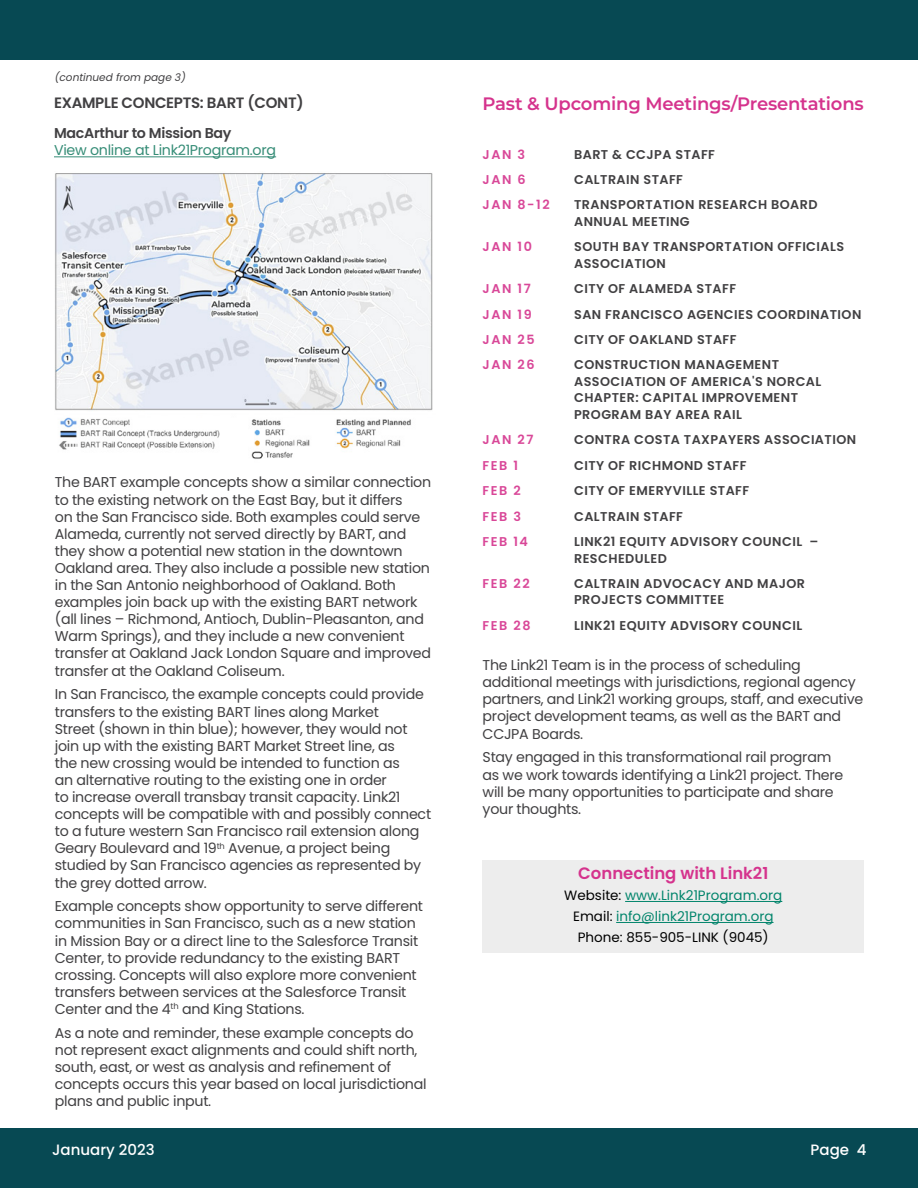
<style>
.page{position:relative;width:918px;height:1188px;background:#fff}
.page>*{position:absolute;margin:0;border:0;box-sizing:border-box;transform-origin:0 0}
.t1{font:600 18px "Montserrat";letter-spacing:-.01em;color:#d5338d}
.t2{font:600 16.5px "Poppins";color:#d5338d}
.t3{font:600 15px "Poppins";letter-spacing:-.02em;color:#414042}
.t4{font:500 15px "Poppins";color:#fff}
.P_BodyCopy{font:14.25px/17.1px "Poppins";letter-spacing:-.02em;color:#414042}
.P_Map_Captions{font:14.25px/17.1px "Poppins";letter-spacing:-.02em;color:#368d77}
.t5{font:13.5px/21px "Poppins";color:#02856c;text-align:center}
.t6{font:13.5px "Poppins";color:#000}
.P_Events{font:600 12.75px/16.5px "Poppins";letter-spacing:.035em;color:#414042}
.P_Events-2{font:600 12.75px "Poppins";letter-spacing:.12em;color:#d94798}
.t7{font:italic 10.5px "Poppins";color:#414042}
.s1{font-weight:600;color:#414042}
.s2{color:#000}
</style>
<div class="page">
<div style="left:0;top:0;width:918px;height:60px;background:#074953"></div>
<div style="left:0;top:1128px;width:918px;height:60px;background:#074953"></div>
<div style="left:483px;top:860px;width:381px;height:92px;background:#ededed"></div>
<hr style="left:625px;top:901px;width:157px;height:1px;background:#02856c">
<hr style="left:616px;top:922px;width:158px;height:1px;background:#02856c">
<img style="left:55px;top:173px;width:378px;height:238px">
<hr style="left:54px;top:156px;width:222px;height:1px;background:#368d77">
<img style="left:59px;top:417px;width:352px;height:42px">
<p class="t7" style="left:55px;top:71px;width:133px">(continued from page 3)</p>
<h4 class="t3" style="left:54px;top:94px;width:251px">EXAMPLE CONCEPTS: BART (CONT)</h4>
<p class="P_Map_Captions" style="left:54px;top:125px;width:224px"><span class="s1">MacArthur to Mission Bay<br></span>View online at Link21Program.org</p>
<p class="P_BodyCopy" style="left:55px;top:474px;width:378px">The BART example concepts show a similar connection to the existing network on the East Bay, but it differs<br>on the San Francisco side. Both examples could serve Alameda, currently not served directly by BART, and they show a potential new station in the downtown Oakland area. They also include a possible new station in the San Antonio neighborhood of Oakland. Both examples join back up with the existing BART network (all lines – Richmond, Antioch, Dublin-Pleasanton, and Warm Springs), and they include a new convenient transfer at Oakland Jack London Square and improved transfer at the Oakland Coliseum.</p>
<p class="P_BodyCopy" style="left:55px;top:686px;width:378px">In San Francisco, the example concepts could provide transfers to the existing BART lines along Market<br>Street (shown in thin blue); however, they would not join up with the existing BART Market Street line, as<br>the new crossing would be intended to function as<br>an alternative routing to the existing one in order<br>to increase overall transbay transit capacity. Link21 concepts will be compatible with and possibly connect to a future western San Francisco rail extension along Geary Boulevard and 19<sup>th</sup> Avenue, a project being studied by San Francisco agencies as represented by the grey dotted arrow.</p>
<p class="P_BodyCopy" style="left:55px;top:898px;width:370px">Example concepts show opportunity to serve different communities in San Francisco, such as a new station in Mission Bay or a direct line to the Salesforce Transit Center, to provide redundancy to the existing BART crossing. Concepts will also explore more convenient transfers between services at the Salesforce Transit Center and the 4<sup>th</sup> and King Stations.</p>
<p class="P_BodyCopy" style="left:55px;top:1024px;width:373px">As a note and reminder, these example concepts do not represent exact alignments and could shift north, south, east, or west as analysis and refinement of concepts occurs this year based on local jurisdictional plans and public input.</p>
<h2 class="t1" style="left:483px;top:91px;width:383px">Past &amp; Upcoming Meetings/Presentations</h2>
<p class="P_Events-2" style="left:483px;top:147px;width:44px">JAN 3</p>
<p class="P_Events" style="left:574px;top:146px;width:142px">BART &amp; CCJPA STAFF</p>
<p class="P_Events-2" style="left:483px;top:172px;width:45px">JAN 6</p>
<p class="P_Events" style="left:574px;top:171px;width:110px">CALTRAIN STAFF</p>
<p class="P_Events-2" style="left:483px;top:198px;width:69px">JAN 8-12</p>
<p class="P_Events" style="left:574px;top:197px;width:245px">TRANSPORTATION RESEARCH BOARD<br>ANNUAL MEETING</p>
<p class="P_Events-2" style="left:483px;top:239px;width:51px">JAN 10</p>
<p class="P_Events" style="left:574px;top:239px;width:272px">SOUTH BAY TRANSPORTATION OFFICIALS<br>ASSOCIATION</p>
<p class="P_Events-2" style="left:483px;top:281px;width:50px">JAN 17</p>
<p class="P_Events" style="left:574px;top:281px;width:163px">CITY OF ALAMEDA STAFF</p>
<p class="P_Events-2" style="left:483px;top:307px;width:51px">JAN 19</p>
<p class="P_Events" style="left:574px;top:306px;width:289px">SAN FRANCISCO AGENCIES COORDINATION</p>
<p class="P_Events-2" style="left:483px;top:332px;width:53px">JAN 25</p>
<p class="P_Events" style="left:574px;top:331px;width:164px">CITY OF OAKLAND STAFF</p>
<p class="P_Events-2" style="left:483px;top:358px;width:53px">JAN 26</p>
<p class="P_Events" style="left:574px;top:357px;width:249px">CONSTRUCTION MANAGEMENT<br>ASSOCIATION OF AMERICA'S NORCAL<br>CHAPTER: CAPITAL IMPROVEMENT<br>PROGRAM BAY AREA RAIL</p>
<p class="P_Events-2" style="left:483px;top:433px;width:52px">JAN 27</p>
<p class="P_Events" style="left:574px;top:432px;width:284px">CONTRA COSTA TAXPAYERS ASSOCIATION</p>
<p class="P_Events-2" style="left:483px;top:458px;width:37px">FEB 1</p>
<p class="P_Events" style="left:574px;top:457px;width:174px">CITY OF RICHMOND STAFF</p>
<p class="P_Events-2" style="left:483px;top:483px;width:40px">FEB 2</p>
<p class="P_Events" style="left:574px;top:483px;width:177px">CITY OF EMERYVILLE STAFF</p>
<p class="P_Events-2" style="left:483px;top:509px;width:40px">FEB 3</p>
<p class="P_Events" style="left:574px;top:508px;width:110px">CALTRAIN STAFF</p>
<p class="P_Events-2" style="left:483px;top:534px;width:47px">FEB 14</p>
<p class="P_Events" style="left:574px;top:533px;width:246px">LINK21 EQUITY ADVISORY COUNCIL –<br>RESCHEDULED</p>
<p class="P_Events-2" style="left:483px;top:576px;width:49px">FEB 22</p>
<p class="P_Events" style="left:574px;top:575px;width:232px">CALTRAIN ADVOCACY AND MAJOR<br>PROJECTS COMMITTEE</p>
<p class="P_Events-2" style="left:483px;top:618px;width:49px">FEB 28</p>
<p class="P_Events" style="left:574px;top:617px;width:230px">LINK21 EQUITY ADVISORY COUNCIL</p>
<p class="P_BodyCopy" style="left:483px;top:657px;width:382px">The Link21 Team is in the process of scheduling additional meetings with jurisdictions, regional agency partners, and Link21 working groups, staff, and executive project development teams, as well as the BART and CCJPA Boards.</p>
<p class="P_BodyCopy" style="left:483px;top:749px;width:362px">Stay engaged in this transformational rail program as we work towards identifying a Link21 project. There will be many opportunities to participate and share your thoughts.</p>
<p class="t2" style="left:578px;top:864px;width:192px">Connecting with Link21</p>
<p class="t5" style="left:564px;top:885px;width:219px"><span class="s2">Website:</span> www.Link21Program.org<br><span class="s2">Email:</span> info@link21Program.org</p>
<p class="t6" style="left:578px;top:930px;width:192px">Phone: 855-905-LINK (9045)</p>
<p class="t4" style="left:52px;top:1141px;width:104px">January 2023</p>
<p class="t4" style="left:811px;top:1141px;width:58px">Page 4</p>
</div>
